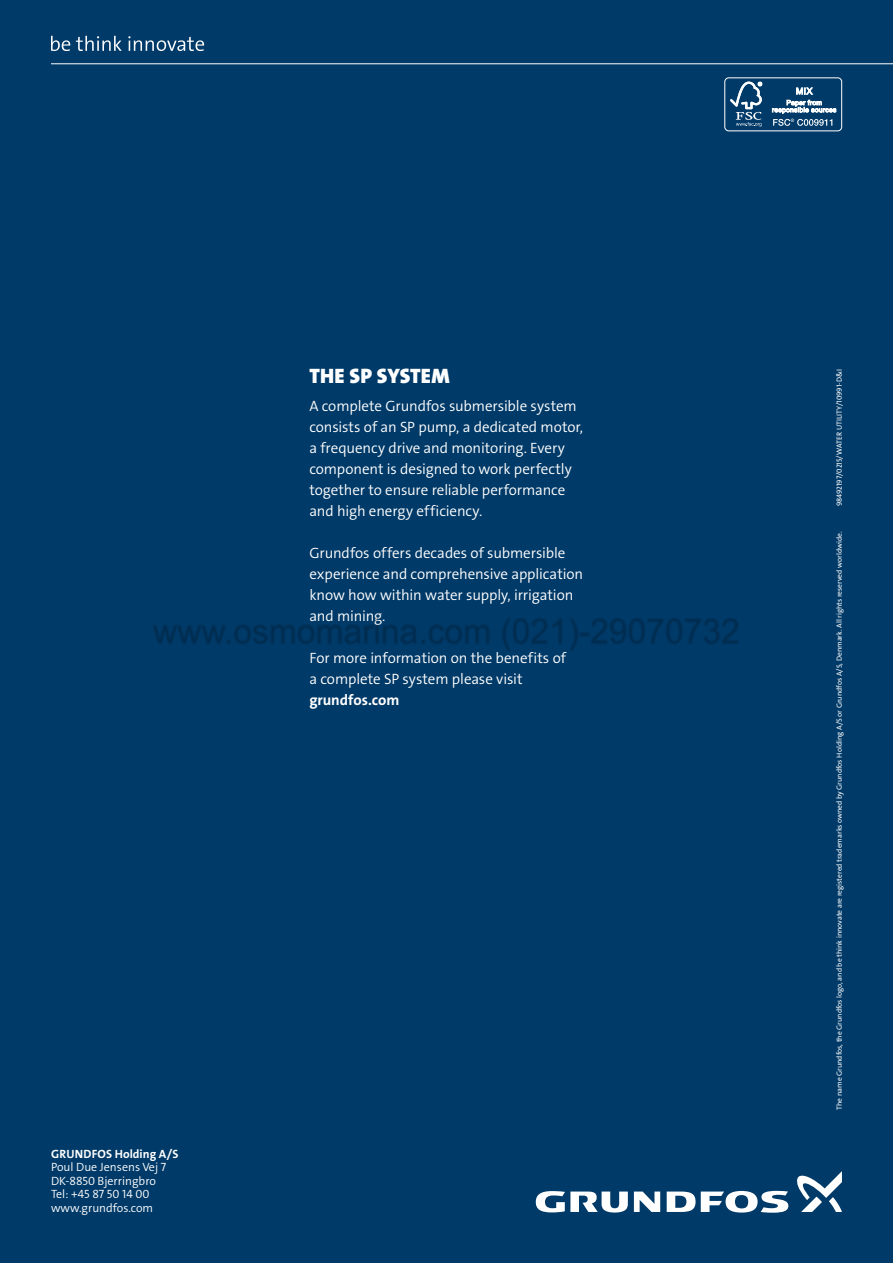
<style>
.page{position:relative;width:893px;height:1263px;background:#003a68}
.page>*{position:absolute;margin:0;border:0;box-sizing:border-box;transform-origin:0 0}
.t1{font:21px "Grundfos The Sans V2 OT 9 BL";letter-spacing:.005em;color:#fff}
.t2{font:15px/21px "Grundfos The Sans V2 OT 4 SL";letter-spacing:-.005em;color:#fff}
.t3{font:15px "Grundfos The Sans V2 OT 7 B";color:#fff}
.t4{font:12px/13.5px "Grundfos The Sans V2 OT 4 SL";color:#fff}
.t5{font:12px "Grundfos The Sans V2 OT 7 B";letter-spacing:.01em;color:#fff}
.t6{font:7.5px "Grundfos The Sans V2 OT 5 R";color:#fff}
</style>
<div class="page">
<hr style="left:51px;top:63px;width:842px;height:1px;background:#fff">
<svg style="left:634px;top:1191px;width:26px;height:21px"></svg>
<svg style="left:536px;top:1191px;width:92px;height:21px"></svg>
<svg style="left:667px;top:1191px;width:121px;height:22px"></svg>
<svg style="left:797px;top:1171px;width:45px;height:41px"></svg>
<svg style="left:51px;top:36px;width:19px;height:15px"></svg>
<svg style="left:76px;top:36px;width:46px;height:15px"></svg>
<svg style="left:128px;top:36px;width:76px;height:15px"></svg>
<svg style="left:730px;top:82px;width:32px;height:45px"></svg>
<svg style="left:772px;top:87px;width:64px;height:39px"></svg>
<div style="left:724px;top:77px;width:118px;height:54px;border:1px solid #fff;border-radius:4px"></div>
<img style="left:153px;top:618px;width:585px;height:32px">
<h1 class="t1" style="left:309px;top:363px;width:142px">THE SP SYSTEM</h1>
<p class="t2" style="left:309px;top:395px;width:275px">A complete Grundfos submersible system consists of an SP pump, a dedicated motor, a frequency drive and monitoring. Every component is designed to work perfectly together to ensure reliable performance and high energy efficiency.</p>
<p class="t2" style="left:309px;top:542px;width:275px">Grundfos offers decades of submersible experience and comprehensive application know how within water supply, irrigation and mining.</p>
<p class="t2" style="left:309px;top:647px;width:258px">For more information on the benefits of a complete SP system please visit</p>
<p class="t3" style="left:309px;top:690px;width:92px">grundfos.com</p>
<p class="t5" style="left:51px;top:1146px;width:129px">GRUNDFOS Holding A/S</p>
<p class="t4" style="left:51px;top:1161px;width:117px">Poul Due Jensens Vej 7<br>DK-8850 Bjerringbro<br>Tel: +45 87 50 14 00 www.grundfos.com</p>
<p class="t6" style="left:835px;top:506px;width:139px;rotate:-90deg">98492197/0215/WATER UTILITY/10991-D&amp;I</p>
<p class="t6" style="left:835px;top:1110px;width:580px;rotate:-90deg">The name Grundfos, the Grundfos logo, and be think innovate are registered trademarks owned by Grundfos Holding A/S or Grundfos A/S, Denmark. All rights reserved worldwide.</p>
</div>
